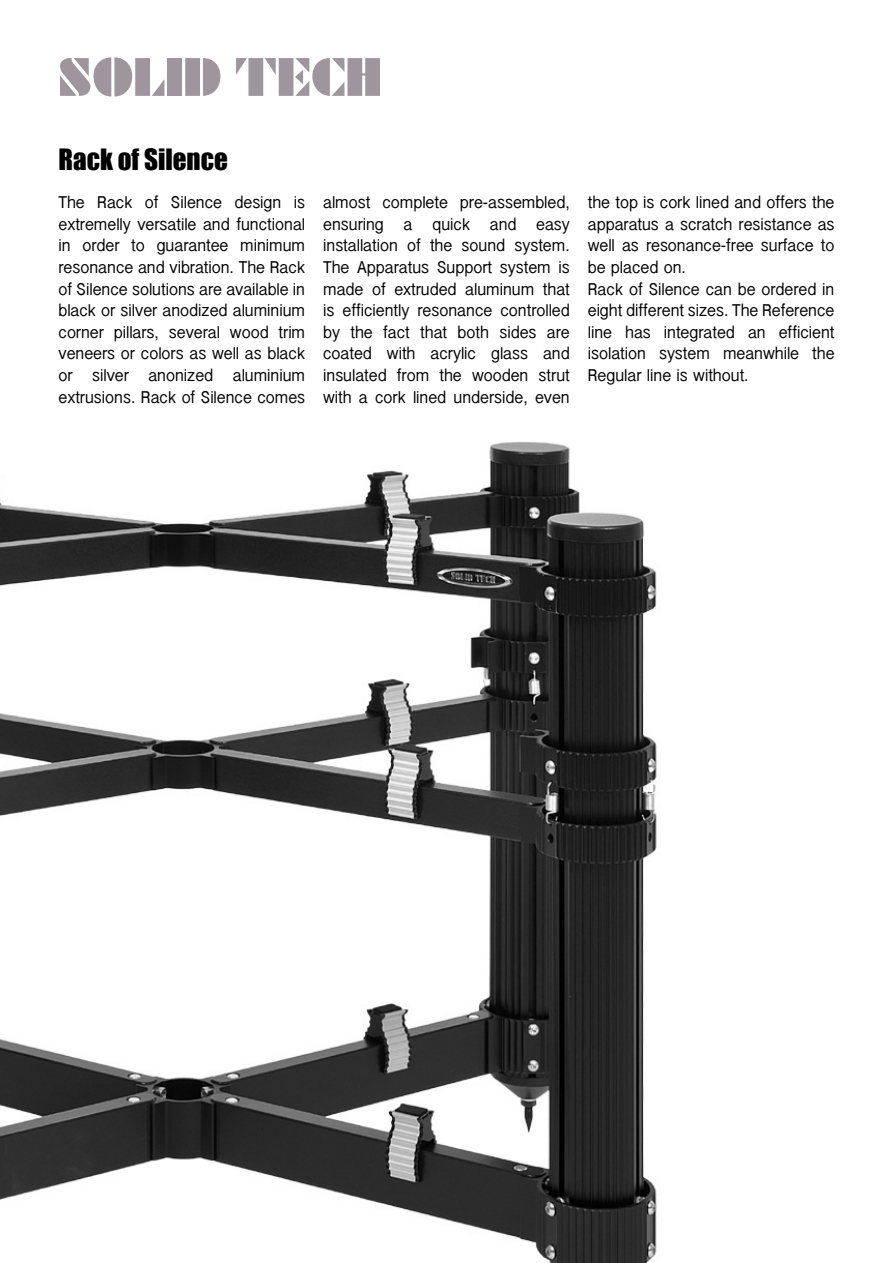
<style>
.page{position:relative;width:893px;height:1263px;background:#fff}
.page>*{position:absolute;margin:0;border:0;box-sizing:border-box;transform-origin:0 0}
.t1{font:54px "Futura Eugenia C";color:#9e969c}
.t2{font:27px "Impact";color:#000}
.t3{font:18px/21.6px "Inai Mathi";color:#000;text-align:justify}
</style>
<div class="page">
<img style="left:0;top:441px;width:657px;height:822px">
<h1 class="t1" style="left:58px;top:46px;width:324px">SOLID TECH</h1>
<h2 class="t2" style="left:58px;top:147px;width:171px">Rack of Silence</h2>
<p class="t3" style="left:58px;top:192px;width:248px">The Rack of Silence design is extremelly versatile and functional in order to guarantee minimum resonance and vibration. The Rack of Silence solutions are available in black or silver anodized aluminium corner pillars, several wood trim veneers or colors as well as black or silver anonized aluminium extrusions. Rack of Silence comes</p>
<p class="t3" style="left:323px;top:192px;width:248px">almost complete pre-assembled, ensuring a quick and easy installation of the sound system.<br>The Apparatus Support system is made of extruded aluminum that is efficiently resonance controlled by the fact that both sides are coated with acrylic glass and insulated from the wooden strut with a cork lined underside, even</p>
<p class="t3" style="left:588px;top:192px;width:248px;text-align:left">the top is cork lined and offers the apparatus a scratch resistance as well as resonance-free surface to be placed on.<br>Rack of Silence can be ordered in eight different sizes. The Reference line has integrated an efficient isolation system meanwhile the<br>Regular line is without.</p>
</div>
